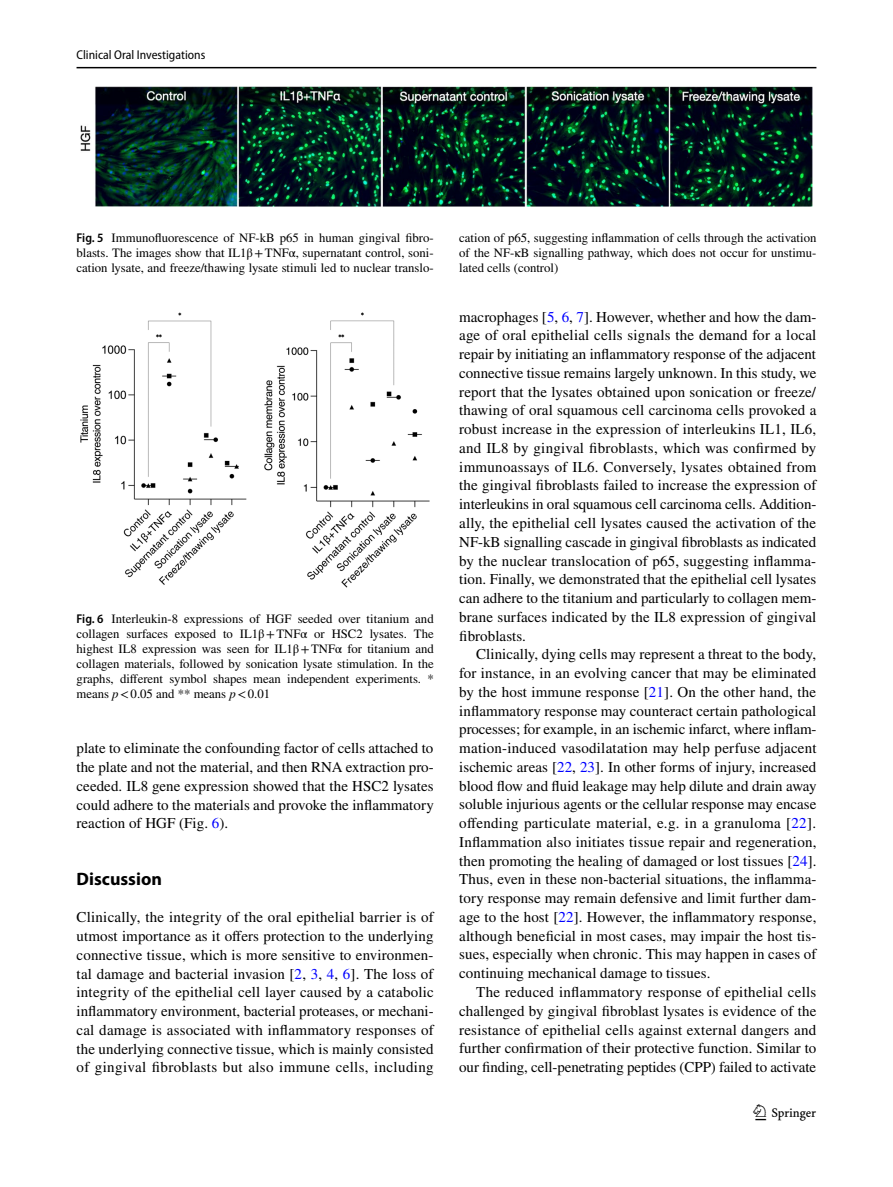
<style>
.page{position:relative;width:893px;height:1187px;background:#fff}
.page>*{position:absolute;margin:0;border:0;box-sizing:border-box;transform-origin:0 0}
.t1{font:22.5px "Springnew Regular 3";color:#000}
.t2{font:700 18px "Myriad Pro";color:#000}
.t3{font:15px/18.8px "STIX";letter-spacing:.005em;color:#000;text-align:justify}
.t4{font:12.75px/15px "STIX";color:#000;text-align:justify}
.t5{font:semi-condensed 12.75px "Myriad Pro";color:#000}
.s1{font-family:"Myriad Pro";font-weight:600;font-stretch:semi-condensed}
.s2{font-style:italic}
.s3{color:#00f}
</style>
<div class="page">
<hr style="left:77px;top:67px;width:739px;height:1px;background:#000">
<img style="left:81px;top:87px;width:731px;height:119px">
<img style="left:81px;top:312px;width:348px;height:275px">
<p class="t5" style="left:77px;top:48px;width:130px">Clinical Oral Investigations</p>
<p class="t4" style="left:77px;top:230px;width:359px"><span class="s1">Fig. 5</span> Immunofluorescence of NF-kB p65 in human gingival fibro&shy;blasts. The images show that IL1β+TNFα, supernatant control, soni&shy;cation lysate, and freeze/thawing lysate stimuli led to nuclear translo-</p>
<p class="t4" style="left:459px;top:230px;width:359px">cation of p65, suggesting inflammation of cells through the activation of the NF-κB signalling pathway, which does not occur for unstimu&shy;lated cells (control)</p>
<p class="t4" style="left:77px;top:611px;width:359px"><span class="s1">Fig. 6</span> Interleukin-8 expressions of HGF seeded over titanium and collagen surfaces exposed to IL1β+TNFα or HSC2 lysates. The highest IL8 expression was seen for IL1β+TNFα for titanium and collagen materials, followed by sonication lysate stimulation. In the graphs, different symbol shapes mean independent experiments. * means <span class="s2">p</span>&lt;0.05 and ** means <span class="s2">p</span>&lt;0.01</p>
<p class="t3" style="left:77px;top:740px;width:359px">plate to eliminate the confounding factor of cells attached to the plate and not the material, and then RNA extraction pro&shy;ceeded. IL8 gene expression showed that the HSC2 lysates could adhere to the materials and provoke the inflammatory reaction of HGF (Fig. <span class="s3">6</span>).</p>
<p class="t2" style="left:77px;top:866px;width:87px">Discussion</p>
<p class="t3" style="left:77px;top:908px;width:359px">Clinically, the integrity of the oral epithelial barrier is of utmost importance as it offers protection to the underlying connective tissue, which is more sensitive to environmen&shy;tal damage and bacterial invasion [<span class="s3">2</span>, <span class="s3">3</span>, <span class="s3">4</span>, <span class="s3">6</span>]. The loss of integrity of the epithelial cell layer caused by a catabolic inflammatory environment, bacterial proteases, or mechani&shy;cal damage is associated with inflammatory responses of the underlying connective tissue, which is mainly consisted of gingival fibroblasts but also immune cells, including</p>
<p class="t3" style="left:459px;top:308px;width:359px">macrophages [<span class="s3">5</span>, <span class="s3">6</span>, <span class="s3">7</span>]. However, whether and how the dam&shy;age of oral epithelial cells signals the demand for a local repair by initiating an inflammatory response of the adjacent connective tissue remains largely unknown. In this study, we report that the lysates obtained upon sonication or freeze/ thawing of oral squamous cell carcinoma cells provoked a robust increase in the expression of interleukins IL1, IL6, and IL8 by gingival fibroblasts, which was confirmed by immunoassays of IL6. Conversely, lysates obtained from the gingival fibroblasts failed to increase the expression of interleukins in oral squamous cell carcinoma cells. Addition&shy;ally, the epithelial cell lysates caused the activation of the NF-kB signalling cascade in gingival fibroblasts as indicated by the nuclear translocation of p65, suggesting inflamma&shy;tion. Finally, we demonstrated that the epithelial cell lysates can adhere to the titanium and particularly to collagen mem&shy;brane surfaces indicated by the IL8 expression of gingival fibroblasts.</p>
<p class="t3" style="left:459px;top:646px;width:359px;text-indent:17px">Clinically, dying cells may represent a threat to the body, for instance, in an evolving cancer that may be eliminated by the host immune response [<span class="s3">21</span>]. On the other hand, the inflammatory response may counteract certain pathological processes; for example, in an ischemic infarct, where inflam&shy;mation-induced vasodilatation may help perfuse adjacent ischemic areas [<span class="s3">22</span>, <span class="s3">23</span>]. In other forms of injury, increased blood flow and fluid leakage may help dilute and drain away soluble injurious agents or the cellular response may encase offending particulate material, e.g. in a granuloma [<span class="s3">22</span>].<br>Inflammation also initiates tissue repair and regeneration, then promoting the healing of damaged or lost tissues [<span class="s3">24</span>].<br>Thus, even in these non-bacterial situations, the inflamma&shy;tory response may remain defensive and limit further dam&shy;age to the host [<span class="s3">22</span>]. However, the inflammatory response, although beneficial in most cases, may impair the host tis&shy;sues, especially when chronic. This may happen in cases of continuing mechanical damage to tissues.</p>
<p class="t3" style="left:459px;top:983px;width:359px;text-indent:17px">The reduced inflammatory response of epithelial cells challenged by gingival fibroblast lysates is evidence of the resistance of epithelial cells against external dangers and further confirmation of their protective function. Similar to our finding, cell-penetrating peptides (CPP) failed to activate</p>
<h1 class="t1" style="left:755px;top:1104px;width:62px">1 3</h1>
</div>
